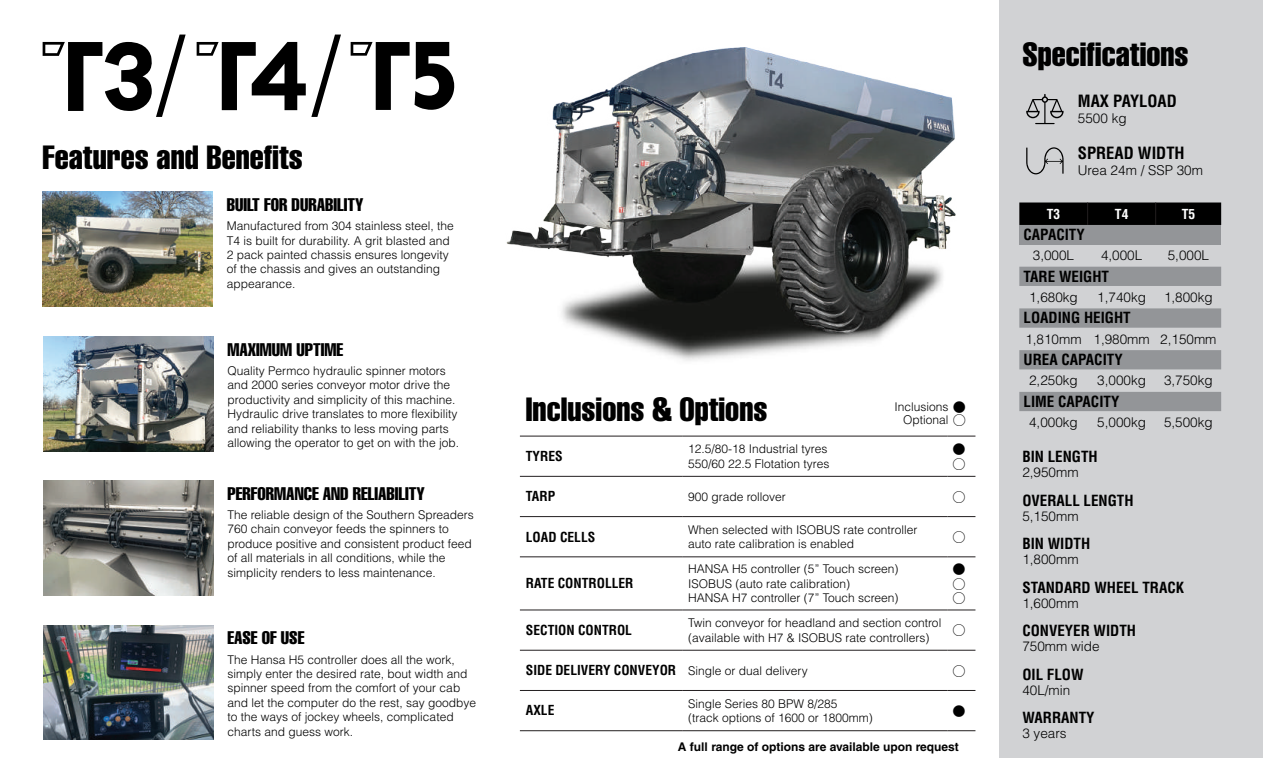
<style>
.page{position:relative;width:1263px;height:758px;background:#fff}
.page>*{position:absolute;margin:0;border:0;box-sizing:border-box;transform-origin:0 0}
.t1{font:33px "Helvetica LT Std Comp";color:#000}
.t2{font:18px "Helvetica LT Std Comp";color:#000}
.t3{font:700 condensed 16.5px "Helvetica LT Std";color:#000}
.t4{font:700 condensed 15px "Helvetica LT Std";color:#000}
.t5{font:300 13.5px "Helvetica LT Std";color:#000}
.t6{font:700 condensed 13.5px "Helvetica LT Std";color:#000}
.t7{font:700 condensed 13.5px "Helvetica LT Std";color:#fff}
.t8{font:300 12px/14.4px "Helvetica LT Std";color:#000}
.t9{font:700 12px "Helvetica LT Std";color:#000}
.t10{font:12px/14.4px "Caliper Transportation Regular";color:#000}
.s1{font-weight:300;font-stretch:normal;font-size:12px}
</style>
<div class="page">
<div style="left:999px;top:0;width:264px;height:758px;background:#d1d2d4"></div>
<img style="left:43px;top:192px;width:170px;height:115px">
<img style="left:43px;top:337px;width:170px;height:114px">
<img style="left:43px;top:481px;width:170px;height:114px">
<img style="left:43px;top:625px;width:170px;height:115px">
<svg style="left:1033px;top:94px;width:30px;height:30px"></svg>
<hr style="left:520px;top:436px;width:162px;height:1px;background:#231f20">
<hr style="left:682px;top:436px;width:265px;height:1px;background:#231f20">
<svg style="left:947px;top:436px;width:28px;height:1px"></svg>
<hr style="left:520px;top:476px;width:162px;height:1px;background:#231f20">
<hr style="left:682px;top:476px;width:265px;height:1px;background:#231f20">
<svg style="left:947px;top:476px;width:28px;height:1px"></svg>
<hr style="left:520px;top:516px;width:162px;height:1px;background:#231f20">
<hr style="left:682px;top:516px;width:265px;height:1px;background:#231f20">
<svg style="left:947px;top:516px;width:28px;height:1px"></svg>
<hr style="left:520px;top:556px;width:162px;height:1px;background:#231f20">
<hr style="left:682px;top:556px;width:265px;height:1px;background:#231f20">
<svg style="left:947px;top:556px;width:28px;height:1px"></svg>
<hr style="left:520px;top:610px;width:162px;height:1px;background:#231f20">
<hr style="left:682px;top:610px;width:265px;height:1px;background:#231f20">
<svg style="left:947px;top:610px;width:28px;height:1px"></svg>
<hr style="left:520px;top:650px;width:162px;height:1px;background:#231f20">
<hr style="left:682px;top:650px;width:265px;height:1px;background:#231f20">
<svg style="left:947px;top:650px;width:28px;height:1px"></svg>
<hr style="left:520px;top:690px;width:162px;height:1px;background:#231f20">
<hr style="left:682px;top:690px;width:265px;height:1px;background:#231f20">
<svg style="left:947px;top:690px;width:28px;height:1px"></svg>
<hr style="left:520px;top:730px;width:162px;height:1px;background:#231f20">
<hr style="left:682px;top:730px;width:265px;height:1px;background:#231f20">
<svg style="left:947px;top:730px;width:28px;height:1px"></svg>
<img style="left:506px;top:47px;width:527px;height:314px">
<svg style="left:1026px;top:147px;width:37px;height:27px"></svg>
<div style="left:1019px;top:225px;width:202px;height:19px;background:#939598"></div>
<svg style="left:1019px;top:267px;width:202px;height:144px"></svg>
<div style="left:1019px;top:202px;width:202px;height:23px;background:#000"></div>
<svg style="left:351px;top:42px;width:103px;height:68px"></svg>
<svg style="left:43px;top:35px;width:143px;height:82px"></svg>
<svg style="left:197px;top:35px;width:144px;height:82px"></svg>
<h1 class="t1" style="left:43px;top:136px;width:262px">Features and Benefits</h1>
<h2 class="t2" style="left:227px;top:193px;width:138px">BUILT FOR DURABILITY</h2>
<p class="t8" style="left:227px;top:219px;width:229px">Manufactured from 304 stainless steel, the T4 is built for durability. A grit blasted and 2 pack painted chassis ensures longevity of the chassis and gives an outstanding appearance.</p>
<h2 class="t2" style="left:228px;top:338px;width:117px">MAXIMUM UPTIME</h2>
<p class="t8" style="left:228px;top:363px;width:233px">Quality Permco hydraulic spinner motors and 2000 series conveyor motor drive the productivity and simplicity of this machine.<br>Hydraulic drive translates to more flexibility and reliability thanks to less moving parts allowing the operator to get on with the job.</p>
<h2 class="t2" style="left:228px;top:482px;width:199px">PERFORMANCE AND RELIABILITY</h2>
<p class="t8" style="left:227px;top:507px;width:248px">The reliable design of the Southern Spreaders 760 chain conveyor feeds the spinners to produce positive and consistent product feed of all materials in all conditions, while the simplicity renders to less maintenance.</p>
<h2 class="t2" style="left:228px;top:626px;width:78px">EASE OF USE</h2>
<p class="t8" style="left:228px;top:652px;width:250px">The Hansa H5 controller does all the work, simply enter the desired rate, bout width and spinner speed from the comfort of your cab and let the computer do the rest, say goodbye to the ways of jockey wheels, complicated charts and guess work.</p>
<h1 class="t1" style="left:526px;top:388px;width:243px">Inclusions &amp; Options</h1>
<p class="t6" style="left:526px;top:448px;width:38px">TYRES</p>
<p class="t8" style="left:688px;top:442px;width:143px">12.5/80-18 Industrial tyres<br>550/60 22.5 Flotation tyres</p>
<p class="t10" style="left:953px;top:444px;width:14px">A<br>B</p>
<p class="t6" style="left:526px;top:488px;width:31px">TARP</p>
<p class="t8" style="left:688px;top:489px;width:99px">900 grade rollover</p>
<p class="t10" style="left:953px;top:491px;width:14px">B</p>
<p class="t6" style="left:526px;top:528px;width:71px">LOAD CELLS</p>
<p class="t8" style="left:688px;top:522px;width:231px">When selected with ISOBUS rate controller auto rate calibration is enabled</p>
<p class="t10" style="left:953px;top:531px;width:14px">B</p>
<p class="t6" style="left:526px;top:575px;width:109px">RATE CONTROLLER</p>
<p class="t8" style="left:894px;top:400px;width:56px;line-height:13.5px;text-align:right">Inclusions<br>Optional</p>
<p class="t10" style="left:953px;top:402px;width:14px;line-height:13.5px">A<br>B</p>
<p class="t8" style="left:688px;top:562px;width:212px">HANSA H5 controller (5” Touch screen)<br>ISOBUS (auto rate calibration)<br>HANSA H7 controller (7” Touch screen)</p>
<p class="t10" style="left:953px;top:564px;width:14px;text-align:justify">A B B</p>
<p class="t6" style="left:526px;top:622px;width:108px">SECTION CONTROL</p>
<p class="t8" style="left:688px;top:616px;width:255px">Twin conveyor for headland and section control (available with H7 &amp; ISOBUS rate controllers)</p>
<p class="t10" style="left:953px;top:625px;width:14px">B</p>
<p class="t6" style="left:526px;top:662px;width:283px">SIDE DELIVERY CONVEYOR <span class="s1">Single or dual delivery</span></p>
<p class="t10" style="left:953px;top:665px;width:14px">B</p>
<p class="t6" style="left:526px;top:702px;width:30px">AXLE</p>
<p class="t8" style="left:688px;top:696px;width:186px">Single Series 80 BPW 8/285<br>(track options of 1600 or 1800mm)</p>
<p class="t10" style="left:953px;top:705px;width:14px">A</p>
<p class="t9" style="left:678px;top:739px;width:282px">A full range of options are available upon request</p>
<h1 class="t1" style="left:1022px;top:34px;width:168px">Specifications</h1>
<h3 class="t3" style="left:1078px;top:91px;width:100px">MAX PAYLOAD</h3>
<p class="t5" style="left:1078px;top:110px;width:50px">5500 kg</p>
<h3 class="t3" style="left:1078px;top:143px;width:108px">SPREAD WIDTH</h3>
<p class="t5" style="left:1078px;top:162px;width:127px">Urea 24m / SSP 30m</p>
<p class="t7" style="left:1047px;top:205px;width:15px">T3</p>
<p class="t7" style="left:1115px;top:205px;width:15px">T4</p>
<p class="t7" style="left:1182px;top:205px;width:15px">T5</p>
<p class="t4" style="left:1023px;top:225px;width:63px">CAPACITY</p>
<p class="t5" style="left:1033px;top:247px;width:43px">3,000L</p>
<p class="t5" style="left:1101px;top:247px;width:43px">4,000L</p>
<p class="t5" style="left:1168px;top:247px;width:43px">5,000L</p>
<p class="t4" style="left:1023px;top:267px;width:87px">TARE WEIGHT</p>
<p class="t5" style="left:1029px;top:289px;width:50px">1,680kg</p>
<p class="t5" style="left:1097px;top:289px;width:50px">1,740kg</p>
<p class="t5" style="left:1164px;top:289px;width:50px">1,800kg</p>
<p class="t4" style="left:1023px;top:309px;width:109px">LOADING HEIGHT</p>
<p class="t5" style="left:1025px;top:331px;width:193px">1,810mm 1,980mm 2,150mm</p>
<p class="t4" style="left:1023px;top:350px;width:101px">UREA CAPACITY</p>
<p class="t5" style="left:1029px;top:372px;width:50px">2,250kg</p>
<p class="t5" style="left:1097px;top:372px;width:50px">3,000kg</p>
<p class="t5" style="left:1164px;top:372px;width:50px">3,750kg</p>
<p class="t4" style="left:1023px;top:392px;width:97px">LIME CAPACITY</p>
<p class="t5" style="left:1029px;top:414px;width:50px">4,000kg</p>
<p class="t5" style="left:1097px;top:414px;width:50px">5,000kg</p>
<p class="t5" style="left:1164px;top:414px;width:50px">5,500kg</p>
<p class="t4" style="left:1022px;top:448px;width:77px">BIN LENGTH</p>
<p class="t5" style="left:1022px;top:464px;width:58px">2,950mm</p>
<p class="t4" style="left:1022px;top:491px;width:113px">OVERALL LENGTH</p>
<p class="t5" style="left:1022px;top:508px;width:58px">5,150mm</p>
<p class="t4" style="left:1022px;top:535px;width:69px">BIN WIDTH</p>
<p class="t5" style="left:1022px;top:551px;width:58px">1,800mm</p>
<p class="t4" style="left:1022px;top:578px;width:163px">STANDARD WHEEL TRACK</p>
<p class="t5" style="left:1022px;top:595px;width:58px">1,600mm</p>
<p class="t4" style="left:1022px;top:622px;width:115px">CONVEYER WIDTH</p>
<p class="t5" style="left:1022px;top:638px;width:79px">750mm wide</p>
<p class="t4" style="left:1022px;top:665px;width:63px">OIL FLOW</p>
<p class="t5" style="left:1022px;top:682px;width:50px">40L/min</p>
<p class="t4" style="left:1022px;top:709px;width:74px">WARRANTY</p>
<p class="t5" style="left:1022px;top:725px;width:46px">3 years</p>
</div>
